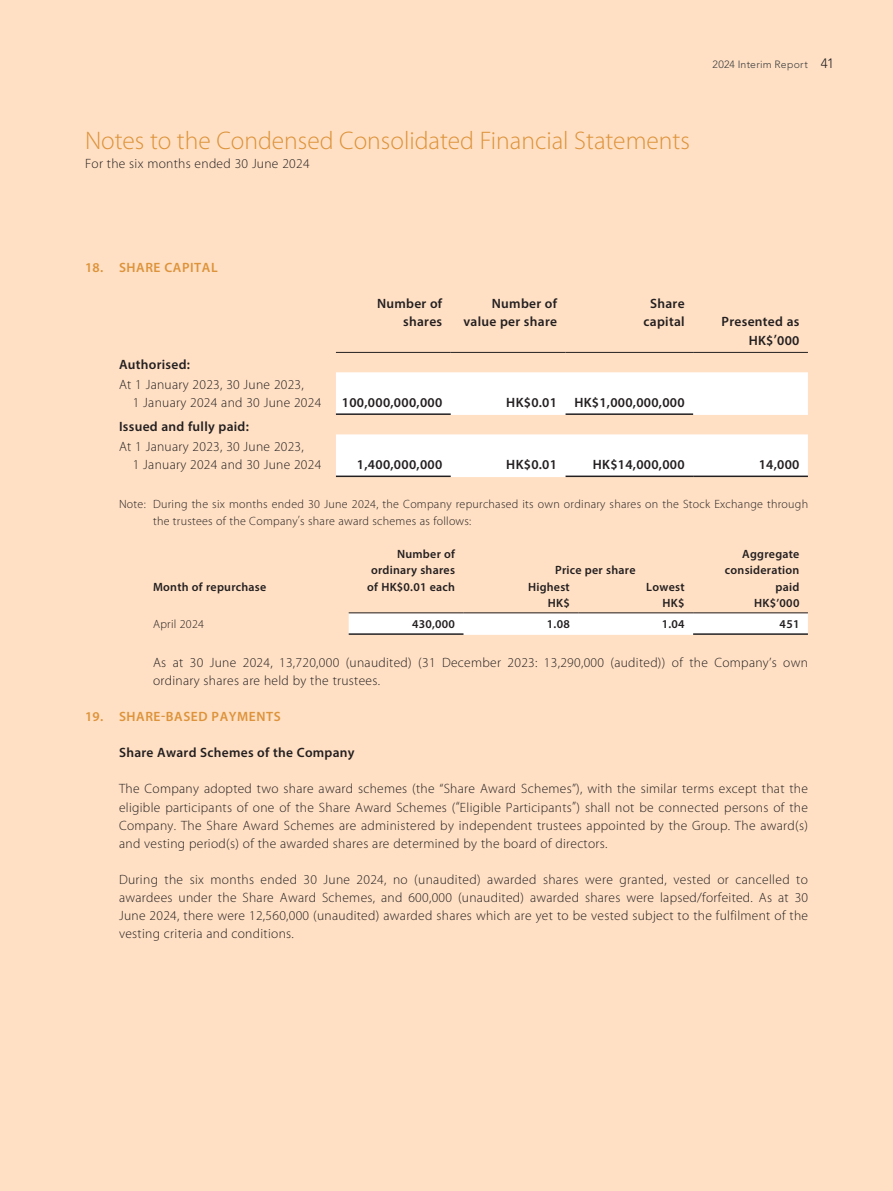
<style>
.page{position:relative;width:893px;height:1191px;background:#ffe0c4}
.page>*{position:absolute;margin:0;border:0;box-sizing:border-box;transform-origin:0 0}
.t1{font:300 25.5px "Myriad Pro";color:#dd933b}
.t2{font:300 13.5px/18px "Myriad Pro";letter-spacing:.02em;color:#231f20}
.t3{font:600 13.5px/18px "Myriad Pro";letter-spacing:.02em;color:#231f20;text-align:right}
.t4{font:600 13.5px "Myriad Pro";letter-spacing:.04em;color:#dd933b}
.t5{font:300 12px/16.5px "Myriad Pro";letter-spacing:.02em;color:#231f20}
.t6{font:600 12px/16.5px "Myriad Pro";letter-spacing:.02em;color:#231f20;text-align:right}
.t7{font:300 10.5px "Avenir LT Std";letter-spacing:.025em;color:#3e3e3f}
.s1{font-size:13.5px;color:#231f20}
</style>
<div class="page">
<svg style="left:336px;top:372px;width:472px;height:105px;fill:#fff"></svg>
<hr style="left:336px;top:352px;width:115px;height:1px;background:#231f20">
<hr style="left:451px;top:352px;width:115px;height:1px;background:#231f20">
<hr style="left:566px;top:352px;width:127px;height:1px;background:#231f20">
<hr style="left:693px;top:352px;width:115px;height:1px;background:#231f20">
<hr style="left:336px;top:413px;width:115px;height:2px;background:#231f20">
<hr style="left:566px;top:413px;width:127px;height:2px;background:#231f20">
<hr style="left:336px;top:475px;width:115px;height:2px;background:#231f20">
<hr style="left:566px;top:475px;width:127px;height:2px;background:#231f20">
<hr style="left:693px;top:475px;width:115px;height:2px;background:#231f20">
<svg style="left:349px;top:613px;width:459px;height:22px;background:#fbfafa"></svg>
<hr style="left:349px;top:612px;width:114px;height:1px;background:#231f20">
<hr style="left:463px;top:612px;width:115px;height:1px;background:#231f20">
<hr style="left:578px;top:612px;width:115px;height:1px;background:#231f20">
<hr style="left:693px;top:612px;width:115px;height:1px;background:#231f20">
<hr style="left:349px;top:633px;width:114px;height:2px;background:#231f20">
<hr style="left:693px;top:633px;width:115px;height:2px;background:#231f20">
<p class="t7" style="left:712px;top:58px;width:123px">2024 Interim Report <span class="s1">41</span></p>
<h1 class="t1" style="left:85px;top:125px;width:606px">Notes to the Condensed Consolidated Financial Statements</h1>
<p class="t2" style="left:85px;top:155px;width:226px">For the six months ended 30 June 2024</p>
<p class="t4" style="left:85px;top:258px;width:134px">18. SHARE CAPITAL</p>
<p class="t3" style="left:119px;top:355px;width:73px">Authorised:</p>
<p class="t2" style="left:133px;top:375px;width:190px;text-indent:-14px">At 1 January 2023, 30 June 2023,<br>1 January 2024 and 30 June 2024</p>
<p class="t3" style="left:377px;top:294px;width:67px">Number of shares</p>
<p class="t3" style="left:463px;top:294px;width:95px">Number of value per share</p>
<p class="t3" style="left:644px;top:294px;width:43px;text-align:center">Share capital</p>
<p class="t3" style="left:342px;top:393px;width:102px">100,000,000,000</p>
<p class="t3" style="left:506px;top:393px;width:52px">HK$0.01</p>
<p class="t3" style="left:574px;top:393px;width:112px">HK$1,000,000,000</p>
<p class="t3" style="left:722px;top:311px;width:79px;line-height:19.5px">Presented as<br>HK$’000</p>
<p class="t3" style="left:119px;top:417px;width:131px">Issued and fully paid:</p>
<p class="t2" style="left:133px;top:437px;width:190px;text-indent:-14px">At 1 January 2023, 30 June 2023,<br>1 January 2024 and 30 June 2024</p>
<p class="t3" style="left:357px;top:455px;width:87px">1,400,000,000</p>
<p class="t3" style="left:506px;top:455px;width:52px">HK$0.01</p>
<p class="t3" style="left:593px;top:455px;width:93px">HK$14,000,000</p>
<p class="t3" style="left:759px;top:455px;width:42px">14,000</p>
<p class="t5" style="left:153px;top:496px;width:656px;text-indent:-34px">Note: During the six months ended 30 June 2024, the Company repurchased its own ordinary shares on the Stock Exchange through the trustees of the Company’s share award schemes as follows:</p>
<p class="t6" style="left:153px;top:578px;width:115px">Month of repurchase</p>
<p class="t6" style="left:367px;top:545px;width:89px">Number of ordinary shares of HK$0.01 each</p>
<p class="t6" style="left:725px;top:545px;width:76px">Aggregate consideration paid</p>
<p class="t6" style="left:528px;top:561px;width:109px;text-align:left;text-indent:27px">Price per share<br>Highest</p>
<p class="t6" style="left:646px;top:578px;width:40px">Lowest</p>
<p class="t6" style="left:548px;top:594px;width:23px">HK$</p>
<p class="t6" style="left:663px;top:594px;width:23px">HK$</p>
<p class="t6" style="left:754px;top:594px;width:47px">HK$’000</p>
<p class="t5" style="left:153px;top:616px;width:52px">April 2024</p>
<p class="t6" style="left:412px;top:615px;width:44px">430,000</p>
<p class="t6" style="left:547px;top:615px;width:24px">1.08</p>
<p class="t6" style="left:662px;top:615px;width:24px">1.04</p>
<p class="t6" style="left:780px;top:615px;width:21px">451</p>
<p class="t2" style="left:153px;top:654px;width:656px">As at 30 June 2024, 13,720,000 (unaudited) (31 December 2023: 13,290,000 (audited)) of the Company’s own ordinary shares are held by the trustees.</p>
<p class="t4" style="left:85px;top:708px;width:197px">19. SHARE-BASED PAYMENTS</p>
<p class="t3" style="left:119px;top:743px;width:237px">Share Award Schemes of the Company</p>
<p class="t2" style="left:119px;top:780px;width:690px;text-align:justify">The Company adopted two share award schemes (the “Share Award Schemes”), with the similar terms except that the eligible participants of one of the Share Award Schemes (“Eligible Participants”) shall not be connected persons of the Company. The Share Award Schemes are administered by independent trustees appointed by the Group. The award(s) and vesting period(s) of the awarded shares are determined by the board of directors.</p>
<p class="t2" style="left:119px;top:870px;width:691px;text-align:justify">During the six months ended 30 June 2024, no (unaudited) awarded shares were granted, vested or cancelled to awardees under the Share Award Schemes, and 600,000 (unaudited) awarded shares were lapsed/forfeited. As at 30<br>June 2024, there were 12,560,000 (unaudited) awarded shares which are yet to be vested subject to the fulfilment of the vesting criteria and conditions.</p>
</div>
